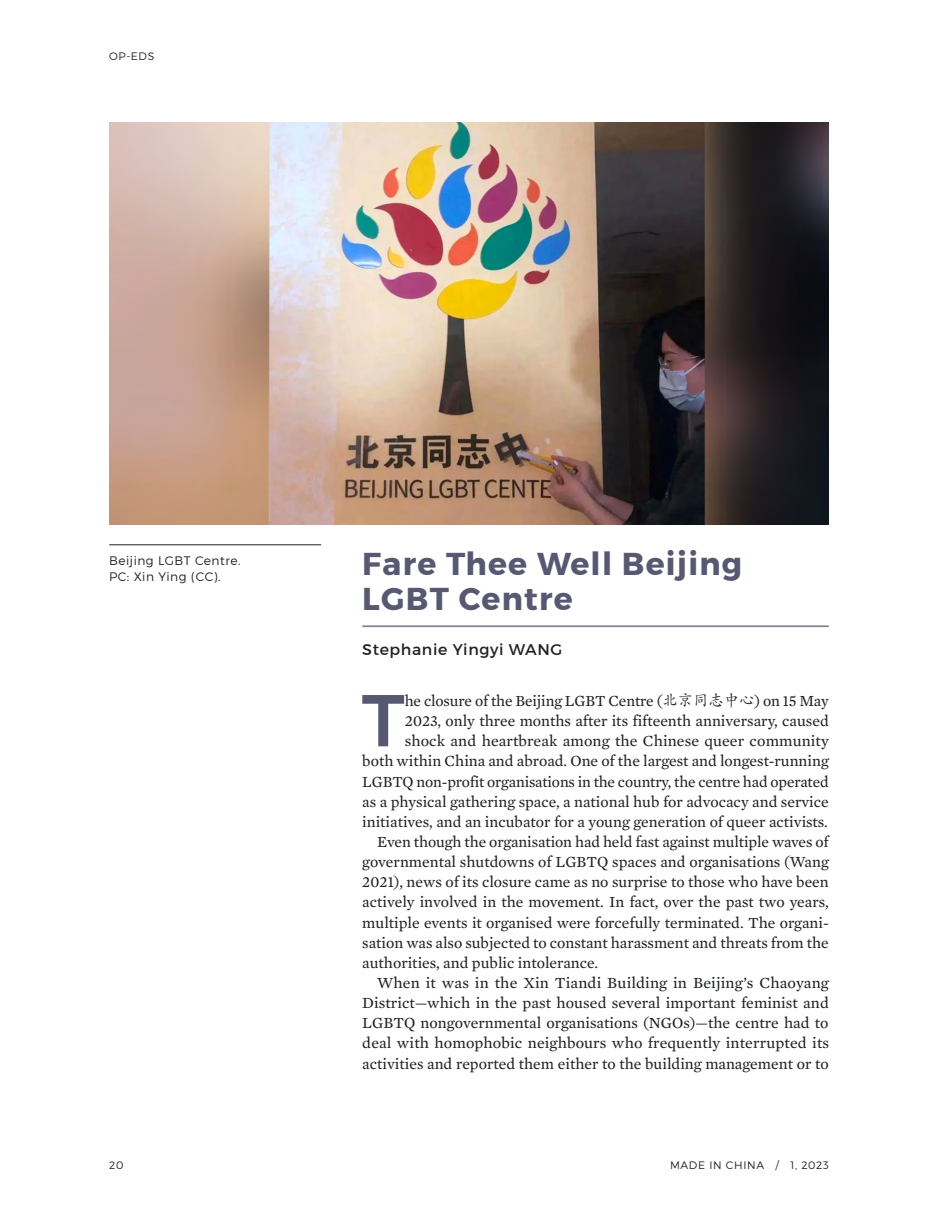
<style>
.page{position:relative;width:938px;height:1221px;background:#fff}
.page>*{position:absolute;margin:0;border:0;box-sizing:border-box;transform-origin:0 0}
.Article_First_Paragraph{font:500 73.33px "Montserrat";color:#585872}
.Article_Title{font:700 31.5px/35px "Montserrat";letter-spacing:.04em;color:#585872}
.Article_Paragraph{font:15.75px/20.1px "Mercury Text G2";color:#1f2223;text-align:justify}
.Article_First_Paragraph-2{font:15.75px/20.1px "Mercury Text G2";color:#1f2223;text-align:right}
.Article_Author{font:15.75px "Montserrat";letter-spacing:.04em;color:#1f2223}
.t1{font:300 12.25px/15.8px "Montserrat";letter-spacing:.04em;color:#1f2223}
.t2{font:300 10.85px "Montserrat";letter-spacing:.06em;color:#1f2223}
.s1{font-family:"Adobe Kaiti Std"}
</style>
<div class="page">
<hr style="left:362px;top:625px;width:466px;height:2px;background:#868296">
<img style="left:109px;top:122px;width:719px;height:403px">
<hr style="left:109px;top:544px;width:212px;height:1px;background:#1f2223">
<p class="t2" style="left:109px;top:50px;width:47px">OP-EDS</p>
<p class="t1" style="left:109px;top:552px;width:133px">Beijing LGBT Centre.<br>PC: Xin Ying (CC).</p>
<p class="Article_Title" style="left:362px;top:547px;width:381px">Fare Thee Well Beijing<br>LGBT Centre</p>
<p class="Article_Author" style="left:362px;top:639px;width:201px">Stephanie Yingyi WANG</p>
<p class="Article_First_Paragraph" style="left:362px;top:662px;width:45px">T</p>
<p class="Article_First_Paragraph-2" style="left:362px;top:690px;width:468px">he closure of the Beijing LGBT Centre (<span class="s1">北京同志中心</span>) on 15 May<br>2023, only three months after its fifteenth anniversary, caused shock and heartbreak among the Chinese queer community<br>both within China and abroad. One of the largest and longest-running LGBTQ non-profit organisations in the country, the centre had operated as a physical gathering space, a national hub for advocacy and service initiatives, and an incubator for a young generation of queer activists.</p>
<p class="Article_Paragraph" style="left:362px;top:831px;width:468px;text-indent:15px">Even though the organisation had held fast against multiple waves of governmental shutdowns of LGBTQ spaces and organisations (Wang 2021), news of its closure came as no surprise to those who have been actively involved in the movement. In fact, over the past two years, multiple events it organised were forcefully terminated. The organi&shy;sation was also subjected to constant harassment and threats from the authorities, and public intolerance.</p>
<p class="Article_Paragraph" style="left:362px;top:972px;width:468px;text-indent:15px">When it was in the Xin Tiandi Building in Beijing’s Chaoyang District—which in the past housed several important feminist and LGBTQ nongovernmental organisations (NGOs)—the centre had to deal with homophobic neighbours who frequently interrupted its activities and reported them either to the building management or to</p>
<p class="t2" style="left:109px;top:1158px;width:16px">20</p>
<p class="t2" style="left:670px;top:1158px;width:160px">MADE IN CHINA / 1, 2023</p>
</div>
